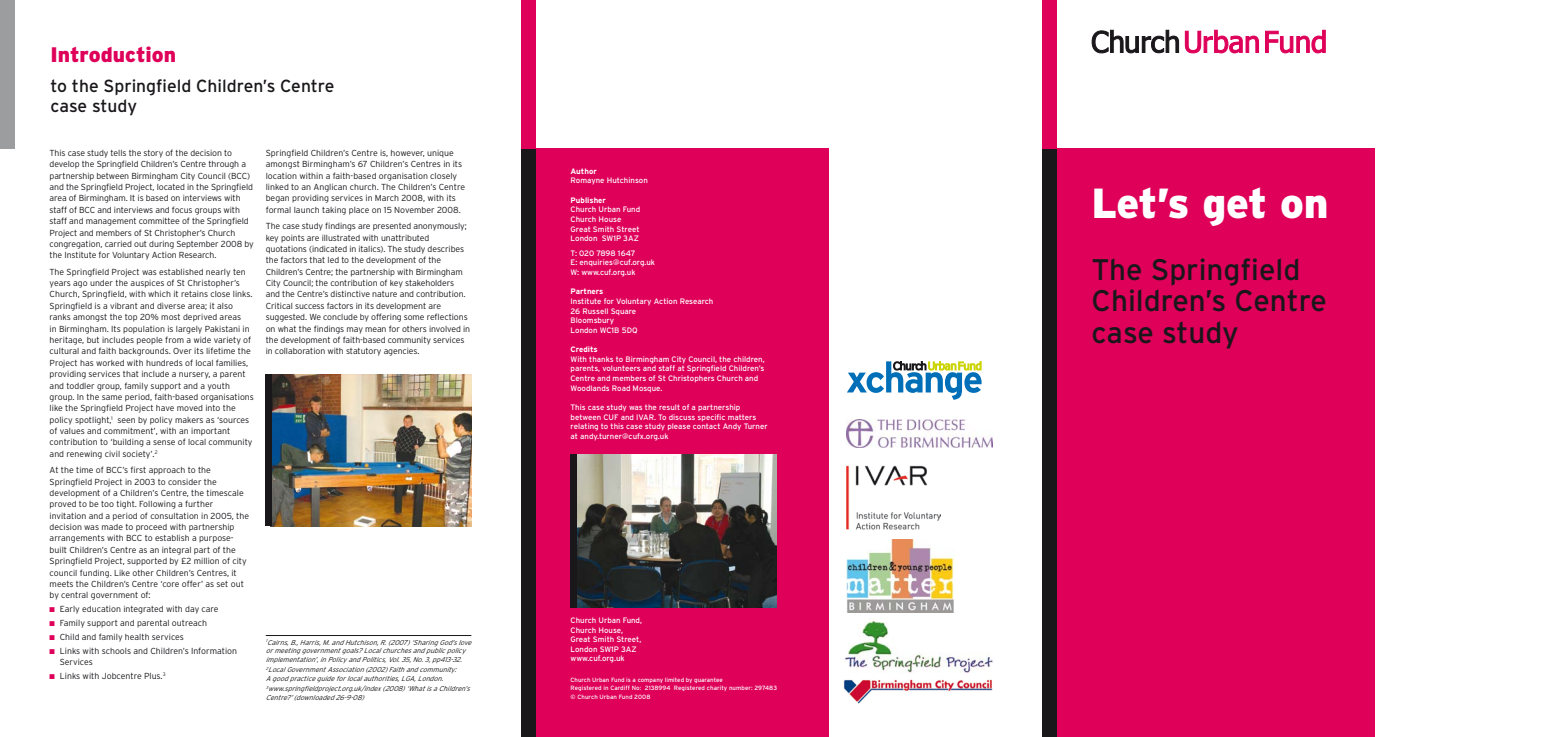
<style>
.page{position:relative;width:1563px;height:737px;background:#fff}
.page>*{position:absolute;margin:0;border:0;box-sizing:border-box;transform-origin:0 0}
.t1{font:900 42px "Interstate";letter-spacing:-.02em;color:#fff}
.t2{font:29.75px/31.5px "Interstate";color:#1a171b}
.t3{font:900 21px "Interstate";color:#de0059}
.t4{font:17.5px/20.1px "Interstate";color:#1a171b}
.t5{font:300 8.75px/11.4px "Interstate";letter-spacing:-.01em;color:#1a171b}
.t6{font:7.88px/9.6px "Interstate";color:#fff}
.t7{font:700 7.88px "Interstate";color:#fff}
.t8{font:italic 300 7px/8.8px "Interstate";color:#1a171b}
.t9{font:6.12px/8.8px "Interstate";color:#fff}
.s1{color:#de0059}
</style>
<div class="page">
<div style="left:1042px;top:149px;width:332px;height:588px;background:#de0059"></div>
<svg style="left:1091px;top:30px;width:234px;height:23px"></svg>
<div style="left:1042px;top:53px;width:15px;height:684px;background:#1a171b"></div>
<div style="left:1042px;top:0;width:15px;height:149px;background:#de0059"></div>
<hr style="left:266px;top:635px;width:205px;height:1px;background:#1a171b">
<div style="left:521px;top:149px;width:307px;height:588px;background:#de0059"></div>
<div style="left:521px;top:61px;width:15px;height:676px;background:#1a171b"></div>
<div style="left:521px;top:0;width:15px;height:149px;background:#de0059"></div>
<img style="left:577px;top:454px;width:199px;height:154px">
<div style="left:570px;top:454px;width:7px;height:154px;background:#1a171b"></div>
<img style="left:272px;top:375px;width:199px;height:151px">
<div style="left:266px;top:375px;width:6px;height:151px;background:#1a171b"></div>
<div style="left:0;top:0;width:15px;height:149px;background:#9c9d9f"></div>
<img style="left:843px;top:679px;width:150px;height:25px">
<img style="left:845px;top:620px;width:148px;height:53px">
<img style="left:847px;top:465px;width:93px;height:64px">
<img style="left:846px;top:539px;width:108px;height:73px">
<svg style="left:847px;top:361px;width:134px;height:39px"></svg>
<img style="left:847px;top:420px;width:145px;height:27px">
<h3 class="t3" style="left:51px;top:42px;width:127px">Introduction</h3>
<h3 class="t4" style="left:51px;top:75px;width:285px">to the Springfield Children’s Centre case study</h3>
<p class="t5" style="left:50px;top:147px;width:206px">This case study tells the story of the decision to develop the Springfield Children’s Centre through a partnership between Birmingham City Council (BCC) and the Springfield Project, located in the Springfield area of Birmingham. It is based on interviews with staff of BCC and interviews and focus groups with staff and management committee of the Springfield Project and members of St Christopher’s Church congregation, carried out during September 2008 by the Institute for Voluntary Action Research.</p>
<p class="t5" style="left:50px;top:266px;width:206px">The Springfield Project was established nearly ten years ago under the auspices of St Christopher’s Church, Springfield, with which it retains close links.<br>Springfield is a vibrant and diverse area; it also ranks amongst the top 20% most deprived areas<br>in Birmingham. Its population is largely Pakistani in heritage, but includes people from a wide variety of cultural and faith backgrounds. Over its lifetime the Project has worked with hundreds of local families, providing services that include a nursery, a parent and toddler group, family support and a youth group. In the same period, faith-based organisations like the Springfield Project have moved into the policy spotlight,<sup>1</sup> seen by policy makers as ‘sources of values and commitment’, with an important contribution to ‘building a sense of local community and renewing civil society’.<sup>2</sup></p>
<p class="t5" style="left:50px;top:464px;width:201px">At the time of BCC’s first approach to the Springfield Project in 2003 to consider the development of a Children’s Centre, the timescale proved to be too tight. Following a further invitation and a period of consultation in 2005, the decision was made to proceed with partnership arrangements with BCC to establish a purpose&shy;built Children’s Centre as an integral part of the Springfield Project, supported by £2 million of city council funding. Like other Children’s Centres, it meets the Children’s Centre ‘core offer’ as set out by central government of:</p>
<p class="t5" style="left:50px;top:603px;width:170px"><span class="s1">■</span> Early education integrated with day care</p>
<p class="t5" style="left:50px;top:617px;width:159px"><span class="s1">■</span> Family support and parental outreach</p>
<p class="t5" style="left:50px;top:631px;width:136px"><span class="s1">■</span> Child and family health services</p>
<p class="t5" style="left:60px;top:645px;width:179px;text-indent:-10px"><span class="s1">■</span> Links with schools and Children’s Information<br>Services</p>
<p class="t5" style="left:50px;top:670px;width:118px"><span class="s1">■</span> Links with Jobcentre Plus.<sup>3</sup></p>
<p class="t5" style="left:266px;top:147px;width:201px">Springfield Children’s Centre is, however, unique amongst Birmingham’s 67 Children’s Centres in its location within a faith-based organisation closely linked to an Anglican church. The Children’s Centre began providing services in March 2008, with its formal launch taking place on 15 November 2008.</p>
<p class="t5" style="left:266px;top:220px;width:206px">The case study findings are presented anonymously; key points are illustrated with unattributed quotations (indicated in italics). The study describes the factors that led to the development of the Children’s Centre; the partnership with Birmingham City Council; the contribution of key stakeholders and the Centre’s distinctive nature and contribution.<br>Critical success factors in its development are suggested. We conclude by offering some reflections on what the findings may mean for others involved in the development of faith-based community services in collaboration with statutory agencies.</p>
<p class="t7" style="left:570px;top:167px;width:28px">Author</p>
<p class="t6" style="left:570px;top:176px;width:79px">Romayne Hutchinson</p>
<p class="t7" style="left:570px;top:195px;width:37px">Publisher</p>
<p class="t6" style="left:570px;top:205px;width:71px">Church Urban Fund<br>Church House<br>Great Smith Street<br>London SW1P 3AZ</p>
<p class="t6" style="left:570px;top:248px;width:86px">T: 020 7898 1647<br>E: enquiries@cuf.org.uk<br>W: www.cuf.org.uk</p>
<p class="t7" style="left:570px;top:287px;width:34px">Partners</p>
<p class="t6" style="left:570px;top:296px;width:144px">Institute for Voluntary Action Research<br>26 Russell Square<br>Bloomsbury<br>London WC1B 5DQ</p>
<p class="t7" style="left:570px;top:345px;width:29px">Credits</p>
<p class="t6" style="left:570px;top:354px;width:196px">With thanks to Birmingham City Council, the children, parents, volunteers and staff at Springfield Children’s Centre and members of St Christophers Church and Woodlands Road Mosque.</p>
<p class="t6" style="left:570px;top:402px;width:199px">This case study was the result of a partnership between CUF and IVAR. To discuss specific matters relating to this case study please contact Andy Turner at andy.turner@cufx.org.uk</p>
<p class="t6" style="left:570px;top:615px;width:73px">Church Urban Fund,<br>Church House,<br>Great Smith Street,<br>London SW1P 3AZ www.cuf.org.uk</p>
<p class="t8" style="left:266px;top:637px;width:210px"><sup>1</sup>Cairns,B.,Harris,M.andHutchison,R.(2007)‘SharingGod’slove ormeetinggovernmentgoals?Localchurchesandpublicpolicy implementation’,inPolicyandPolitics,Vol.35,No.3,pp413-32.</p>
<p class="t8" style="left:266px;top:665px;width:195px"><sup>2</sup>LocalGovernmentAssociation(2002)Faithandcommunity:<br>Agoodpracticeguideforlocalauthorities,LGA,London.</p>
<p class="t8" style="left:266px;top:684px;width:208px"><sup>3</sup>www.springfieldproject.org.uk/index(2008)‘WhatisaChildren’s<br>Centre?’(downloaded26-9-08)</p>
<p class="t9" style="left:570px;top:675px;width:208px">Church Urban Fund is a company limited by guarantee<br>Registered in Cardiff No: 2138994 Registered charity number: 297483 © Church Urban Fund 2008</p>
<h1 class="t1" style="left:1091px;top:179px;width:238px">Let’s get on</h1>
<h2 class="t2" style="left:1091px;top:253px;width:237px">The Springfield<br>Children’s Centre case study</h2>
</div>
